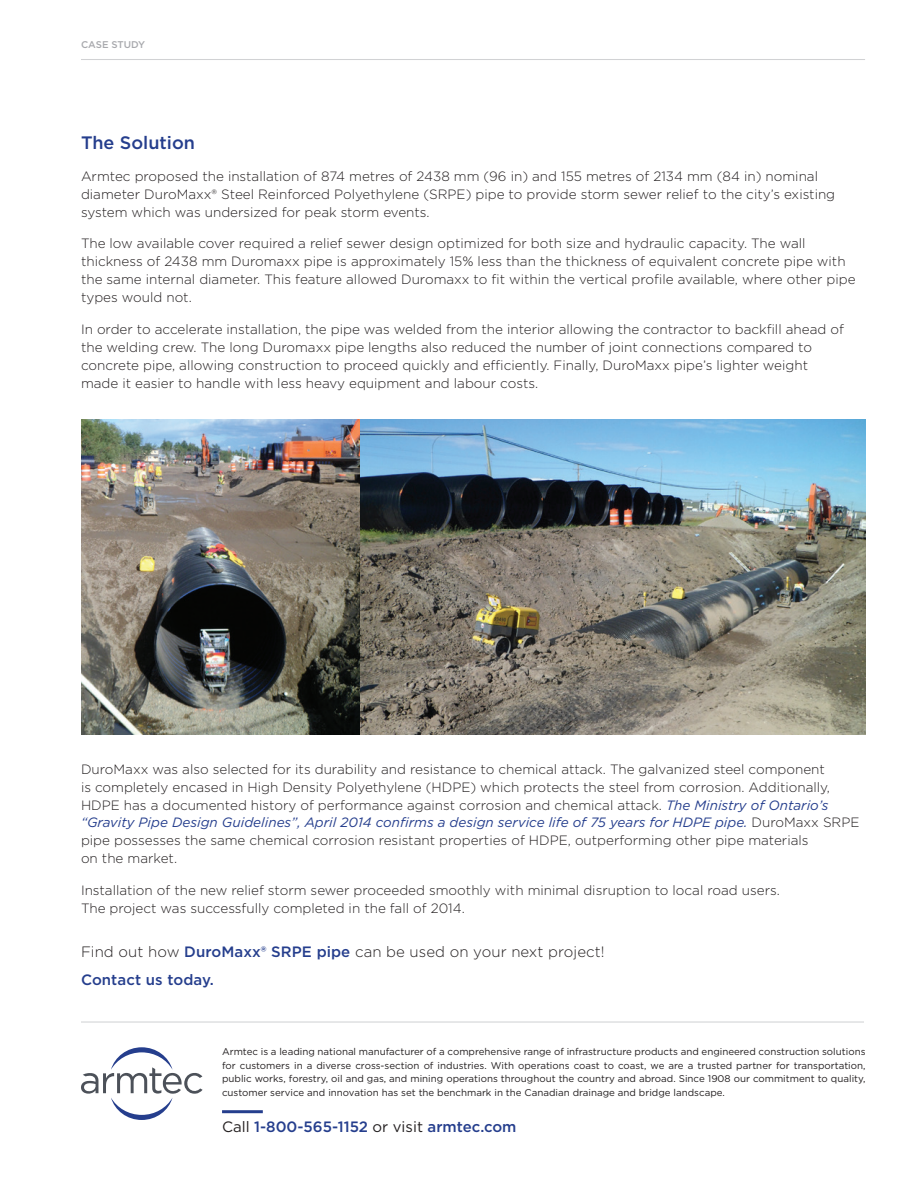
<style>
.page{position:relative;width:918px;height:1188px;background:#fff}
.page>*{position:absolute;margin:0;border:0;box-sizing:border-box;transform-origin:0 0}
.t1{font:500 18px "Gotham";color:#253e8d}
.t2{font:300 15px/27.8px "Gotham";letter-spacing:.005em;color:#231f20}
.t3{font:500 15px "Gotham";color:#253e8d}
.t4{font:300 13.5px/18px "Gotham";color:#231f20}
.t5{font:9.75px/13.5px "Gotham";color:#231f20;text-align:justify}
.t6{font:500 9.75px "Gotham";color:#a8a9ad}
.s1{font-weight:400;font-style:italic;color:#253e8d}
.s2{font-weight:500;color:#253e8d}
.s3{font-weight:400;color:#231f20}
</style>
<div class="page">
<hr style="left:81px;top:59px;width:784px;height:1px;background:#d1d2d4">
<hr style="left:81px;top:1021px;width:783px;height:2px;background:#d1d2d4">
<hr style="left:222px;top:1110px;width:41px;height:3px;background:#253e8d">
<svg style="left:81px;top:1047px;width:122px;height:73px"></svg>
<img style="left:360px;top:419px;width:505px;height:315px">
<img style="left:81px;top:419px;width:279px;height:315px">
<p class="t6" style="left:81px;top:38px;width:66px">CASE STUDY</p>
<h1 class="t1" style="left:81px;top:131px;width:116px">The Solution</h1>
<p class="t4" style="left:81px;top:167px;width:756px">Armtec proposed the installation of 874 metres of 2438 mm (96 in) and 155 metres of 2134 mm (84 in) nominal diameter DuroMaxx® Steel Reinforced Polyethylene (SRPE) pipe to provide storm sewer relief to the city’s existing system which was undersized for peak storm events.</p>
<p class="t4" style="left:81px;top:234px;width:776px">The low available cover required a relief sewer design optimized for both size and hydraulic capacity. The wall thickness of 2438 mm Duromaxx pipe is approximately 15% less than the thickness of equivalent concrete pipe with the same internal diameter. This feature allowed Duromaxx to fit within the vertical profile available, where other pipe types would not.</p>
<p class="t4" style="left:81px;top:320px;width:764px">In order to accelerate installation, the pipe was welded from the interior allowing the contractor to backfill ahead of the welding crew. The long Duromaxx pipe lengths also reduced the number of joint connections compared to concrete pipe, allowing construction to proceed quickly and efficiently. Finally, DuroMaxx pipe’s lighter weight made it easier to handle with less heavy equipment and labour costs.</p>
<p class="t4" style="left:81px;top:759px;width:780px">DuroMaxx was also selected for its durability and resistance to chemical attack. The galvanized steel component<br>is completely encased in High Density Polyethylene (HDPE) which protects the steel from corrosion. Additionally, HDPE has a documented history of performance against corrosion and chemical attack. <span class="s1">The Ministry of Ontario’s “Gravity Pipe Design Guidelines”, April 2014 confirms a design service life of 75 years for HDPE pipe.</span> DuroMaxx SRPE pipe possesses the same chemical corrosion resistant properties of HDPE, outperforming other pipe materials<br>on the market.</p>
<p class="t4" style="left:81px;top:881px;width:700px">Installation of the new relief storm sewer proceeded smoothly with minimal disruption to local road users.<br>The project was successfully completed in the fall of 2014.</p>
<p class="t2" style="left:81px;top:937px;width:525px">Find out how <span class="s2">DuroMaxx® SRPE pipe</span> can be used on your next project!<br><span class="s2">Contact us today.</span></p>
<p class="t5" style="left:222px;top:1045px;width:645px">Armtec is a leading national manufacturer of a comprehensive range of infrastructure products and engineered construction solutions for customers in a diverse cross-section of industries. With operations coast to coast, we are a trusted partner for transportation, public works, forestry, oil and gas, and mining operations throughout the country and abroad. Since 1908 our commitment to quality, customer service and innovation has set the benchmark in the Canadian drainage and bridge landscape.</p>
<p class="t3" style="left:222px;top:1117px;width:296px"><span class="s3">Call</span> 1-800-565-1152 <span class="s3">or visit</span> armtec.com</p>
</div>
